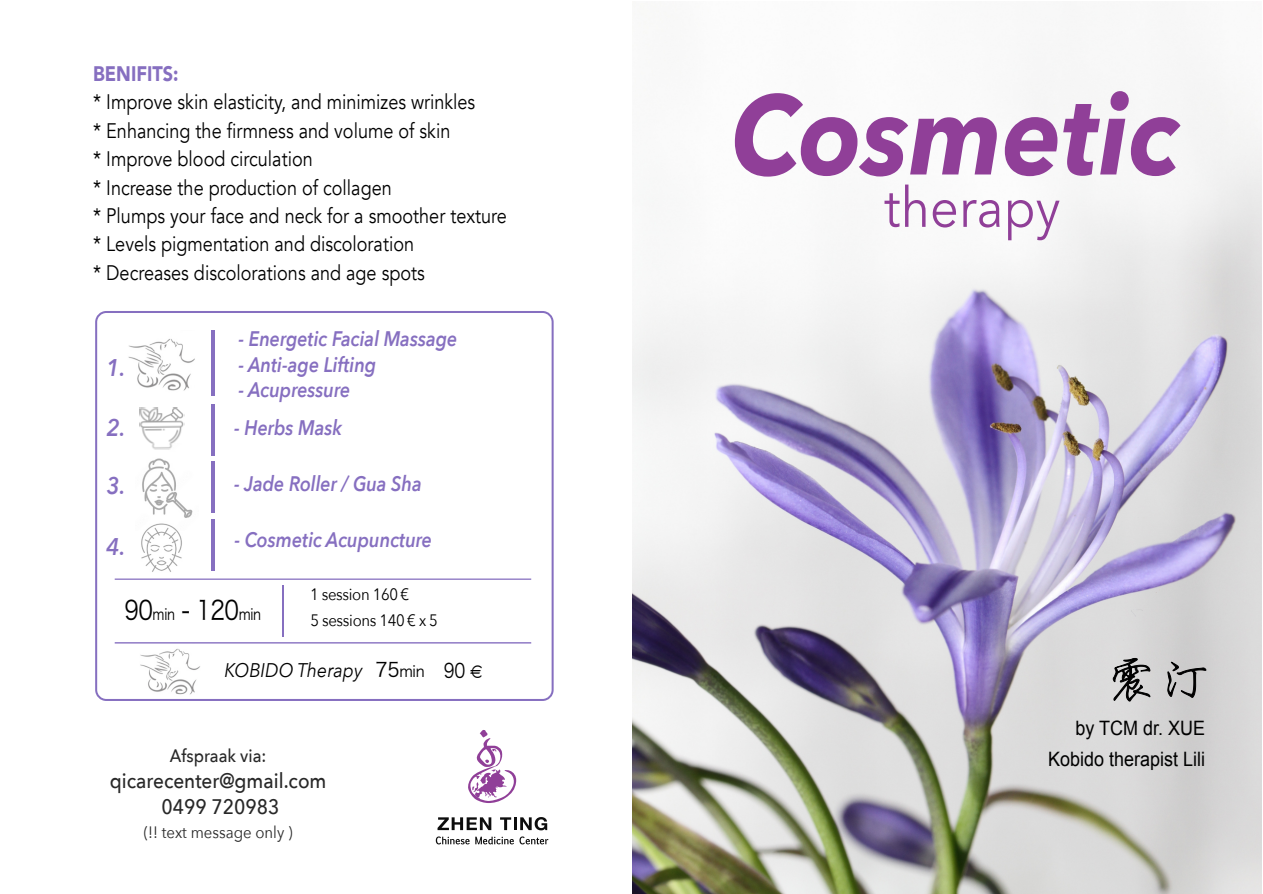
<style>
.page{position:relative;width:1263px;height:894px;background:#fff}
.page>*{position:absolute;margin:0;border:0;box-sizing:border-box;transform-origin:0 0}
.t1{font:italic 700 111.75px "Avenir Next";color:#903f98;scale:.91 1}
.t2{font:55.95px "Avenir Next";color:#903f98;scale:.91 1}
.t3{font:26.25px "Hiragino Sans W3";color:#000;scale:.84 1}
.t4{font:italic 600 24px "Avenir Next";color:#866fc0;scale:.91 1}
.t5{font:21px/28.5px "Avenir";color:#000;scale:.86 1}
.t6{font:italic 600 21px "Avenir Next";color:#866fc0;scale:.86 1}
.t7{font:500 21px/26.2px "Avenir Next";color:#282828;text-align:center;scale:.91 1}
.t8{font:900 21px "Avenir";color:#866fc0;scale:.86 1}
.t9{font:19.8px/31.2px "Arial";color:#000;text-align:right;scale:.91 1}
.t10{font:italic 19.65px "Avenir Next";color:#000;scale:.91 1}
.t11{font:500 18px "Avenir Next";color:#282828;scale:.91 1}
.t12{font:16.5px/25.7px "Avenir Next";letter-spacing:-.02em;color:#000;scale:.91 1}
.t13{font:16.5px "Avenir Next";color:#282828;scale:.91 1}
.s1{font-family:"Hiragino Sans W3";font-style:normal}
.s2{font-family:"Hiragino Sans W3";font-style:normal;font-size:15.3px}
.s3{font-family:"Monaco";font-style:normal}
.s4{font-size:15.3px}
</style>
<div class="page">
<svg style="left:468px;top:730px;width:49px;height:72px"></svg>
<svg style="left:437px;top:817px;width:54px;height:12px"></svg>
<svg style="left:500px;top:817px;width:47px;height:13px"></svg>
<svg style="left:436px;top:836px;width:112px;height:8px"></svg>
<img style="left:137px;top:643px;width:64px;height:52px">
<img style="left:128px;top:339px;width:67px;height:52px">
<img style="left:140px;top:407px;width:45px;height:36px">
<img style="left:142px;top:443px;width:51px;height:75px">
<img style="left:141px;top:523px;width:41px;height:49px">
<hr style="left:211px;top:404px;width:3px;height:51px;background:#866fc0">
<hr style="left:211px;top:330px;width:3px;height:66px;background:#866fc0">
<hr style="left:211px;top:461px;width:3px;height:51px;background:#866fc0">
<hr style="left:211px;top:519px;width:3px;height:51px;background:#866fc0">
<hr style="left:283px;top:585px;width:1px;height:51px;background:#866fc0">
<div style="left:95px;top:311px;width:459px;height:389px;border:2px solid #866fc0;border-radius:10px"></div>
<hr style="left:115px;top:578px;width:416px;height:1px;background:#866fc0">
<hr style="left:115px;top:642px;width:416px;height:1px;background:#866fc0">
<img style="left:632px;top:79px;width:629px;height:814px">
<svg style="left:1113px;top:657px;width:37px;height:44px;background:#8b8b8b"></svg>
<svg style="left:1167px;top:661px;width:39px;height:36px"></svg>
<p class="t8" style="left:93px;top:60px;width:101px">BENIFITS:</p>
<p class="t5" style="left:93px;top:88px;width:482px">* Improve skin elasticity, and minimizes wrinkles<br>* Enhancing the firmness and volume of skin<br>* Improve blood circulation<br>* Increase the production of collagen<br>* Plumps your face and neck for a smoother texture * Levels pigmentation and discoloration<br>* Decreases discolorations and age spots</p>
<p class="t4" style="left:107px;top:351px;width:22px">1.</p>
<p class="t4" style="left:107px;top:412px;width:22px">2.</p>
<p class="t4" style="left:107px;top:470px;width:22px">3.</p>
<p class="t4" style="left:107px;top:530px;width:22px">4.</p>
<p class="t6" style="left:238px;top:325px;width:256px">- Energetic Facial Massage</p>
<p class="t6" style="left:238px;top:350px;width:162px">- Anti-age Lifting</p>
<p class="t6" style="left:238px;top:376px;width:131px">- Acupressure</p>
<p class="t6" style="left:234px;top:414px;width:127px">- Herbs Mask</p>
<p class="t6" style="left:234px;top:469px;width:220px">- Jade Roller / Gua Sha</p>
<p class="t6" style="left:235px;top:526px;width:231px">- Cosmetic Acupuncture</p>
<p class="t12" style="left:310px;top:582px;width:142px">1 session 160 €<br>5 sessions 140 € x 5</p>
<p class="t10" style="left:225px;top:657px;width:284px">KOBIDO Therapy <span class="s1">75</span><span class="s2">min</span> <span class="s1">90</span> <span class="s3">€</span></p>
<p class="t3" style="left:124px;top:596px;width:164px">90<span class="s4">min</span> - 120<span class="s4">min</span></p>
<p class="t11" style="left:170px;top:743px;width:107px">Afspraak via:</p>
<p class="t7" style="left:110px;top:768px;width:240px">qicarecenter@gmail.com<br>0499 720983</p>
<p class="t13" style="left:144px;top:821px;width:165px">(!! text message only )</p>
<h1 class="t1" style="left:731px;top:63px;width:495px">Cosmetic</h1>
<h2 class="t2" style="left:884px;top:171px;width:195px">therapy</h2>
<p class="t9" style="left:1048px;top:713px;width:174px">by TCM dr. XUE<br>Kobido therapist Lili</p>
</div>
